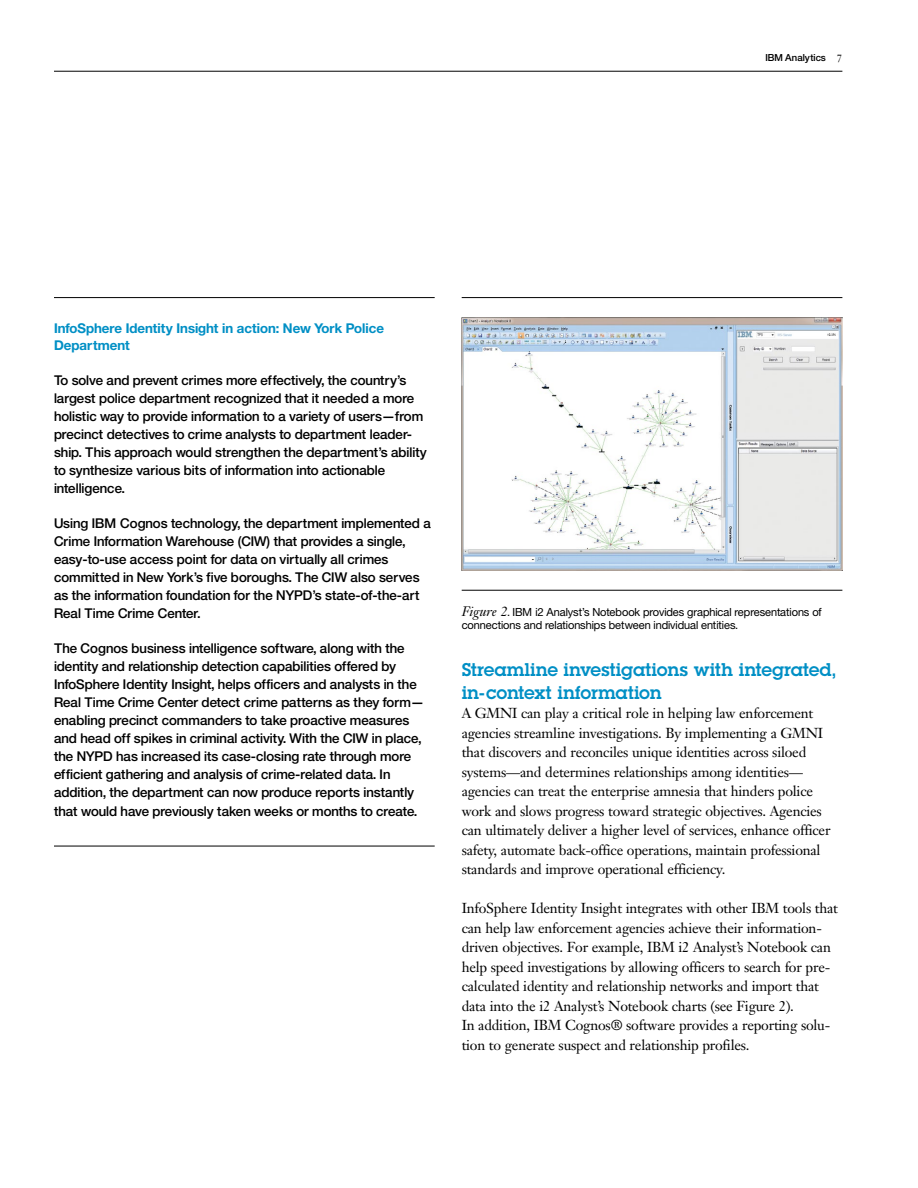
<style>
.page{position:relative;width:918px;height:1188px;background:#fff}
.page>*{position:absolute;margin:0;border:0;box-sizing:border-box;transform-origin:0 0}
.t1{font:600 18px/22.5px "Lubalinfor IBM";color:#008fc5}
.t2{font:14.25px/19.5px "Janson Text LT Pro";letter-spacing:-.015em;color:#000}
.t3{font:500 13.5px/18px "Helv Neuefor IBM";color:#000}
.t4{font:700 13.5px/16.5px "Helv Neuefor IBM";color:#008fc5}
.t5{font:11.25px/13.5px "Helv Neuefor IBM";letter-spacing:-.005em;color:#000}
.t6{font:500 9.75px "Helv Neuefor IBM";color:#000}
.s1{font-family:"Janson Text LT Pro";font-weight:400;font-size:10.5px}
.s2{font-family:"Janson Text LT Pro";font-style:italic;font-size:13.5px}
</style>
<div class="page">
<hr style="left:54px;top:71px;width:788px;height:1px;background:#000">
<img style="left:462px;top:317px;width:380px;height:254px">
<hr style="left:462px;top:297px;width:380px;height:1px;background:#000">
<hr style="left:462px;top:590px;width:380px;height:1px;background:#000">
<hr style="left:54px;top:846px;width:381px;height:1px;background:#000">
<hr style="left:54px;top:297px;width:381px;height:1px;background:#000">
<p class="t6" style="left:765px;top:52px;width:79px">IBM Analytics <span class="s1">7</span></p>
<h2 class="t4" style="left:54px;top:320px;width:331px">InfoSphere Identity Insight in action: New York Police<br>Department</h2>
<p class="t3" style="left:54px;top:371px;width:374px">To solve and prevent crimes more effectively, the country’s largest police department recognized that it needed a more holistic way to provide information to a variety of users—from precinct detectives to crime analysts to department leader&shy;ship. This approach would strengthen the department’s ability to synthesize various bits of information into actionable intelligence.</p>
<p class="t3" style="left:54px;top:514px;width:378px">Using IBM Cognos technology, the department implemented a Crime Information Warehouse (CIW) that provides a single, easy-to-use access point for data on virtually all crimes committed in New York’s five boroughs. The CIW also serves as the information foundation for the NYPD’s state-of-the-art Real Time Crime Center.</p>
<p class="t3" style="left:54px;top:639px;width:372px">The Cognos business intelligence software, along with the identity and relationship detection capabilities offered by InfoSphere Identity Insight, helps officers and analysts in the Real Time Crime Center detect crime patterns as they form— enabling precinct commanders to take proactive measures and head off spikes in criminal activity. With the CIW in place, the NYPD has increased its case-closing rate through more efficient gathering and analysis of crime-related data. In addition, the department can now produce reports instantly</p>
<p class="t3" style="left:54px;top:802px;width:365px">that would have previously taken weeks or months to create.</p>
<p class="t5" style="left:462px;top:605px;width:361px"><span class="s2">Figure 2</span>. IBM i2 Analyst’s Notebook provides graphical representations of connections and relationships between individual entities.</p>
<h2 class="t1" style="left:462px;top:658px;width:377px">Streamline investigations with integrated, in-context information</h2>
<p class="t2" style="left:462px;top:703px;width:370px">A GMNI can play a critical role in helping law enforcement agencies streamline investigations. By implementing a GMNI that discovers and reconciles unique identities across siloed systems—and determines relationships among identities— agencies can treat the enterprise amnesia that hinders police work and slows progress toward strategic objectives. Agencies can ultimately deliver a higher level of services, enhance officer safety, automate back-office operations, maintain professional standards and improve operational efficiency.</p>
<p class="t2" style="left:462px;top:899px;width:378px">InfoSphere Identity Insight integrates with other IBM tools that can help law enforcement agencies achieve their information&shy;driven objectives. For example, IBM i2 Analyst’s Notebook can help speed investigations by allowing officers to search for pre&shy;calculated identity and relationship networks and import that data into the i2 Analyst’s Notebook charts (see Figure 2).<br>In addition, IBM Cognos® software provides a reporting solu&shy;tion to generate suspect and relationship profiles.</p>
</div>
